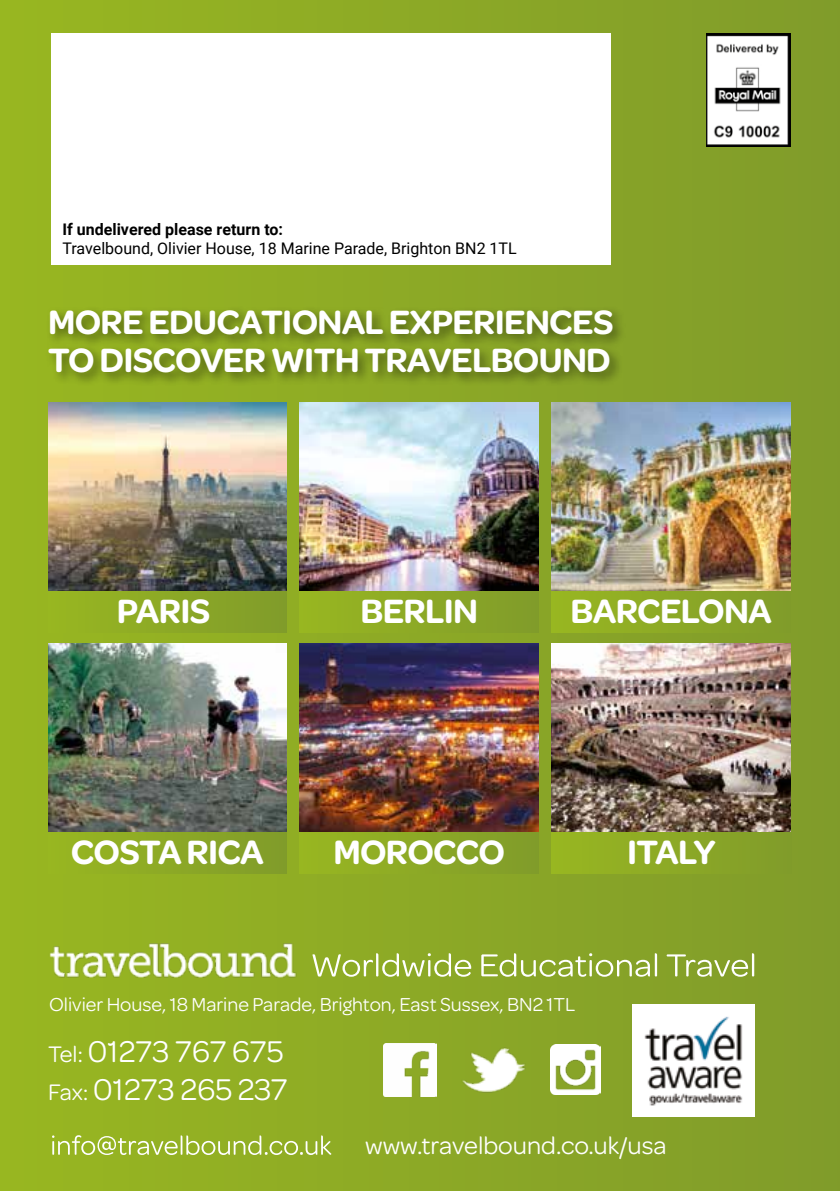
<style>
.page{position:relative;width:840px;height:1191px;background:#fff}
.page>*{position:absolute;margin:0;border:0;box-sizing:border-box;transform-origin:0 0}
.t1{font:600 36px/38px "Omnes";letter-spacing:-.02em;color:#fff}
.t2{font:32px/38.4px "Omnes";color:#fff}
.t3{font:26px "Omnes";color:#fff}
.t4{font:20px "Omnes";color:#fff}
.t5{font:16px "Roboto";color:#000}
.t6{font:700 16px "Roboto";color:#000}
.s1{font-size:24px}
</style>
<div class="page">
<div style="left:0;top:0;width:839px;height:1190px;background:linear-gradient(to right,#98b721,#819c2c)"></div>
<img style="left:48px;top:922px;width:296px;height:55px">
<svg style="left:52px;top:1135px;width:279px;height:20px;background:#abc154"></svg>
<img style="left:383px;top:1043px;width:53px;height:53px">
<img style="left:436px;top:1029px;width:113px;height:81px">
<img style="left:550px;top:1044px;width:50px;height:51px">
<svg style="left:312px;top:953px;width:441px;height:23px;background:#a4ba59"></svg>
<img style="left:706px;top:33px;width:84px;height:113px">
<div style="left:51px;top:33px;width:558px;height:232px;background:#fff"></div>
<img style="left:632px;top:1004px;width:121px;height:112px">
<div style="left:45px;top:305px;width:581px;height:82px;background:#000;opacity:.45"></div>
<img style="left:300px;top:643px;width:238px;height:189px">
<img style="left:551px;top:643px;width:239px;height:189px">
<img style="left:48px;top:643px;width:238px;height:189px">
<img style="left:300px;top:402px;width:238px;height:190px">
<img style="left:551px;top:402px;width:239px;height:190px">
<img style="left:48px;top:402px;width:238px;height:190px">
<div style="left:48px;top:592px;width:238px;height:40px;background:linear-gradient(to right,#98b721,#819c2a)"></div>
<div style="left:300px;top:592px;width:238px;height:40px;background:linear-gradient(to right,#98b721,#819c2a)"></div>
<div style="left:551px;top:592px;width:239px;height:40px;background:linear-gradient(to right,#98b721,#809c2a)"></div>
<div style="left:48px;top:832px;width:238px;height:41px;background:linear-gradient(to right,#98b721,#819c2a)"></div>
<div style="left:300px;top:832px;width:238px;height:41px;background:linear-gradient(to right,#98b721,#819c2a)"></div>
<div style="left:551px;top:832px;width:239px;height:41px;background:linear-gradient(to right,#98b721,#819c2a)"></div>
<p class="t6" style="left:62px;top:218px;width:222px">If undelivered please return to:</p>
<p class="t5" style="left:62px;top:237px;width:455px">Travelbound, Olivier House, 18 Marine Parade, Brighton BN2 1TL</p>
<p class="t1" style="left:48px;top:301px;width:566px">MORE EDUCATIONAL EXPERIENCES<br>TO DISCOVER WITH TRAVELBOUND</p>
<p class="t1" style="left:117px;top:590px;width:95px">PARIS</p>
<p class="t1" style="left:360px;top:590px;width:119px">BERLIN</p>
<p class="t1" style="left:570px;top:590px;width:203px">BARCELONA</p>
<p class="t1" style="left:71px;top:831px;width:194px">COSTA RICA</p>
<p class="t1" style="left:333px;top:831px;width:173px">MOROCCO</p>
<p class="t1" style="left:626px;top:831px;width:90px">ITALY</p>
<p class="t4" style="left:49px;top:991px;width:527px">Olivier House, 18 Marine Parade, Brighton, East Sussex, BN2 1TL</p>
<p class="t2" style="left:48px;top:1030px;width:241px"><span class="s1">Tel:</span> 01273 767 675<br><span class="s1">Fax:</span> 01273 265 237</p>
<p class="t3" style="left:365px;top:1128px;width:303px">www.travelbound.co.uk/usa</p>
</div>
